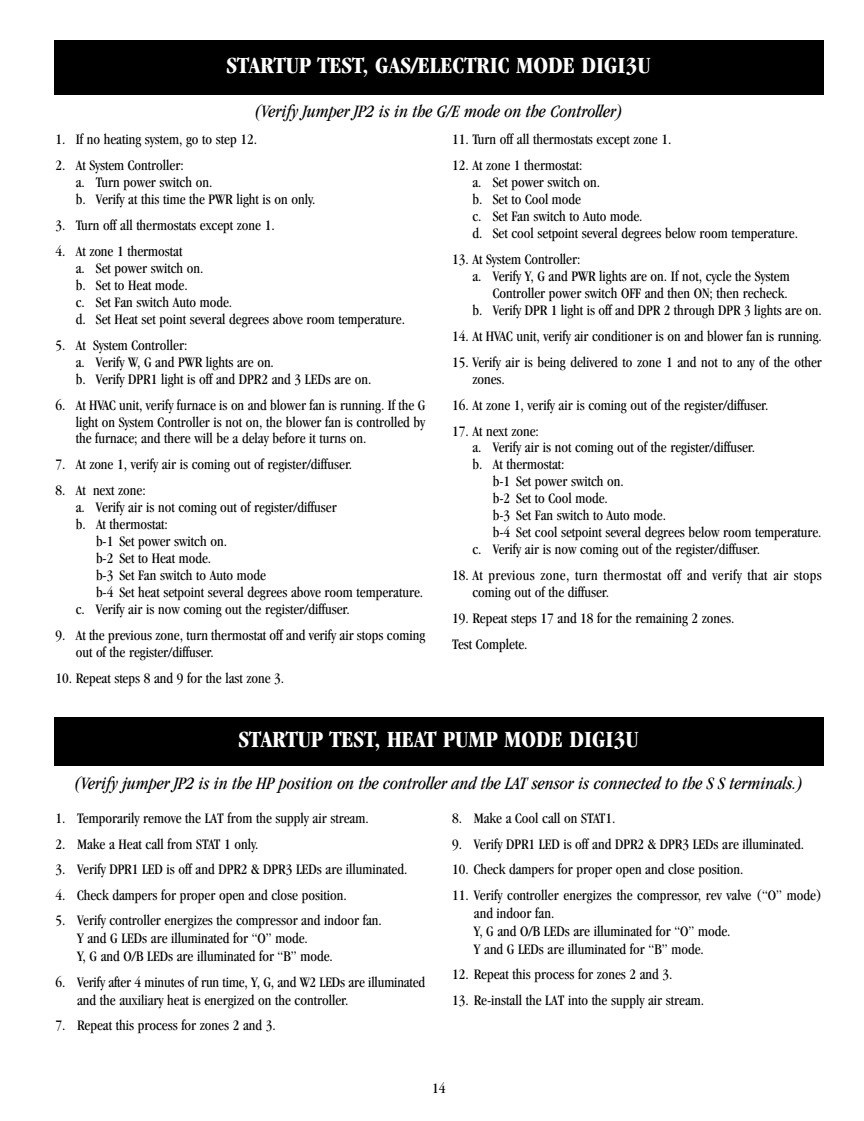
<style>
.page{position:relative;width:864px;height:1121px;background:#fff}
.page>*{position:absolute;margin:0;border:0;box-sizing:border-box;transform-origin:0 0}
.t1{font:700 condensed 24px "Garamond";color:#fff}
.t2{font:italic condensed 18px "Garamond";color:#000}
.t3{font:condensed 15px/17px "Garamond";color:#000}
.t4{font:condensed 15px/17px "Garamond";letter-spacing:.02em;color:#000}
</style>
<div class="page">
<div style="left:54px;top:40px;width:770px;height:54px;background:#000"></div>
<div style="left:54px;top:717px;width:770px;height:48px;background:#000"></div>
<h1 class="t1" style="left:227px;top:56px;width:426px">STARTUP TEST, GAS/ELECTRIC MODE DIGI3U</h1>
<p class="t2" style="left:254px;top:104px;width:371px">(Verify Jumper JP2 is in the G/E mode on the Controller)</p>
<p class="t3" style="left:56px;top:132px;width:203px">1. If no heating system, go to step 12.</p>
<p class="t3" style="left:76px;top:158px;width:241px;text-indent:-20px">2. At System Controller:<br>a. Turn power switch on.<br>b. Verify at this time the PWR light is on only.</p>
<p class="t3" style="left:56px;top:218px;width:221px">3. Turn off all thermostats except zone 1.</p>
<p class="t3" style="left:76px;top:244px;width:331px;text-indent:-20px">4. At zone 1 thermostat<br>a. Set power switch on.<br>b. Set to Heat mode.<br>c. Set Fan switch Auto mode.<br>d. Set Heat set point several degrees above room temperature.</p>
<p class="t3" style="left:76px;top:337px;width:297px;text-indent:-20px">5. At System Controller:<br>a. Verify W, G and PWR lights are on.<br>b. Verify DPR1 light is off and DPR2 and 3 LEDs are on.</p>
<p class="t3" style="left:76px;top:397px;width:351px;text-align:justify;text-indent:-20px">6. At HVAC unit, verify furnace is on and blower fan is running. If the G light on System Controller is not on, the blower fan is controlled by the furnace; and there will be a delay before it turns on.</p>
<p class="t3" style="left:56px;top:457px;width:298px">7. At zone 1, verify air is coming out of register/diffuser.</p>
<p class="t3" style="left:56px;top:483px;width:92px">8. At next zone:</p>
<p class="t3" style="left:76px;top:500px;width:263px">a. Verify air is not coming out of register/diffuser</p>
<p class="t3" style="left:76px;top:517px;width:94px">b. At thermostat:</p>
<p class="t3" style="left:96px;top:534px;width:133px">b-1 Set power switch on.</p>
<p class="t3" style="left:96px;top:551px;width:117px">b-2 Set to Heat mode.</p>
<p class="t3" style="left:96px;top:568px;width:172px">b-3 Set Fan switch to Auto mode</p>
<p class="t3" style="left:96px;top:585px;width:329px">b-4 Set heat setpoint several degrees above room temperature.</p>
<p class="t3" style="left:76px;top:602px;width:276px">c. Verify air is now coming out the register/diffuser.</p>
<p class="t3" style="left:76px;top:628px;width:351px;text-indent:-20px">9. At the previous zone, turn thermostat off and verify air stops coming out of the register/diffuser.</p>
<p class="t3" style="left:56px;top:671px;width:230px">10. Repeat steps 8 and 9 for the last zone 3.</p>
<p class="t3" style="left:452px;top:132px;width:221px">11. Turn off all thermostats except zone 1.</p>
<p class="t3" style="left:472px;top:158px;width:327px;text-indent:-20px">12. At zone 1 thermostat:<br>a. Set power switch on.<br>b. Set to Cool mode<br>c. Set Fan switch to Auto mode.<br>d. Set cool setpoint several degrees below room temperature.</p>
<p class="t3" style="left:452px;top:252px;width:130px">13. At System Controller:</p>
<p class="t3" style="left:472px;top:269px;width:319px">a. Verify Y, G and PWR lights are on. If not, cycle the System</p>
<p class="t3" style="left:493px;top:286px;width:296px">Controller power switch OFF and then ON; then recheck.</p>
<p class="t3" style="left:472px;top:303px;width:351px">b. Verify DPR 1 light is off and DPR 2 through DPR 3 lights are on.</p>
<p class="t3" style="left:452px;top:328px;width:371px">14. At HVAC unit, verify air conditioner is on and blower fan is running.</p>
<p class="t3" style="left:472px;top:354px;width:351px;text-indent:-20px">15. Verify air is being delivered to zone 1 and not to any of the other zones.</p>
<p class="t3" style="left:452px;top:397px;width:318px">16. At zone 1, verify air is coming out of the register/diffuser.</p>
<p class="t3" style="left:452px;top:423px;width:88px">17. At next zone:</p>
<p class="t3" style="left:472px;top:440px;width:284px">a. Verify air is not coming out of the register/diffuser.</p>
<p class="t3" style="left:472px;top:457px;width:94px">b. At thermostat:</p>
<p class="t3" style="left:493px;top:474px;width:133px">b-1 Set power switch on.</p>
<p class="t3" style="left:493px;top:491px;width:117px">b-2 Set to Cool mode.</p>
<p class="t3" style="left:493px;top:508px;width:175px">b-3 Set Fan switch to Auto mode.</p>
<p class="t3" style="left:493px;top:525px;width:330px">b-4 Set cool setpoint several degrees below room temperature.</p>
<p class="t3" style="left:472px;top:542px;width:289px">c. Verify air is now coming out of the register/diffuser.</p>
<p class="t4" style="left:472px;top:568px;width:351px;text-indent:-20px">18. At previous zone, turn thermostat off and verify that air stops coming out of the diffuser.</p>
<p class="t3" style="left:452px;top:606px;width:284px;line-height:26px">19. Repeat steps 17 and 18 for the remaining 2 zones.<br>Test Complete.</p>
<h1 class="t1" style="left:239px;top:730px;width:402px">STARTUP TEST, HEAT PUMP MODE DIGI3U</h1>
<p class="t2" style="left:74px;top:776px;width:731px">(Verify jumper JP2 is in the HP position on the controller and the LAT sensor is connected to the S S terminals.)</p>
<p class="t3" style="left:56px;top:811px;width:315px">1. Temporarily remove the LAT from the supply air stream.</p>
<p class="t3" style="left:452px;top:811px;width:165px">8. Make a Cool call on STAT1.</p>
<p class="t3" style="left:452px;top:836px;width:353px">9. Verify DPR1 LED is off and DPR2 &amp; DPR3 LEDs are illuminated.</p>
<p class="t3" style="left:452px;top:862px;width:293px">10. Check dampers for proper open and close position.</p>
<p class="t3" style="left:474px;top:887px;width:350px;line-height:18px;text-indent:-22px">11. Verify controller energizes the compressor, rev valve (“O” mode) and indoor fan.<br>Y, G and O/B LEDs are illuminated for “O” mode.<br>Y and G LEDs are illuminated for “B” mode.</p>
<p class="t3" style="left:452px;top:967px;width:222px">12. Repeat this process for zones 2 and 3.</p>
<p class="t3" style="left:56px;top:836px;width:204px">2. Make a Heat call from STAT 1 only.</p>
<p class="t3" style="left:56px;top:862px;width:353px">3. Verify DPR1 LED is off and DPR2 &amp; DPR3 LEDs are illuminated.</p>
<p class="t3" style="left:56px;top:887px;width:293px">4. Check dampers for proper open and close position.</p>
<p class="t3" style="left:77px;top:912px;width:306px;line-height:18px;text-indent:-22px">5. Verify controller energizes the compressor and indoor fan.<br>Y and G LEDs are illuminated for “O” mode.<br>Y, G and O/B LEDs are illuminated for “B” mode.</p>
<p class="t3" style="left:77px;top:974px;width:350px;line-height:18px;text-indent:-22px">6. Verify after 4 minutes of run time, Y, G, and W2 LEDs are illuminated and the auxiliary heat is energized on the controller.</p>
<p class="t3" style="left:56px;top:1018px;width:222px">7. Repeat this process for zones 2 and 3.</p>
<p class="t3" style="left:452px;top:992px;width:253px">13. Re-install the LAT into the supply air stream.</p>
<p class="t3" style="left:432px;top:1080px;width:15px">14</p>
</div>
